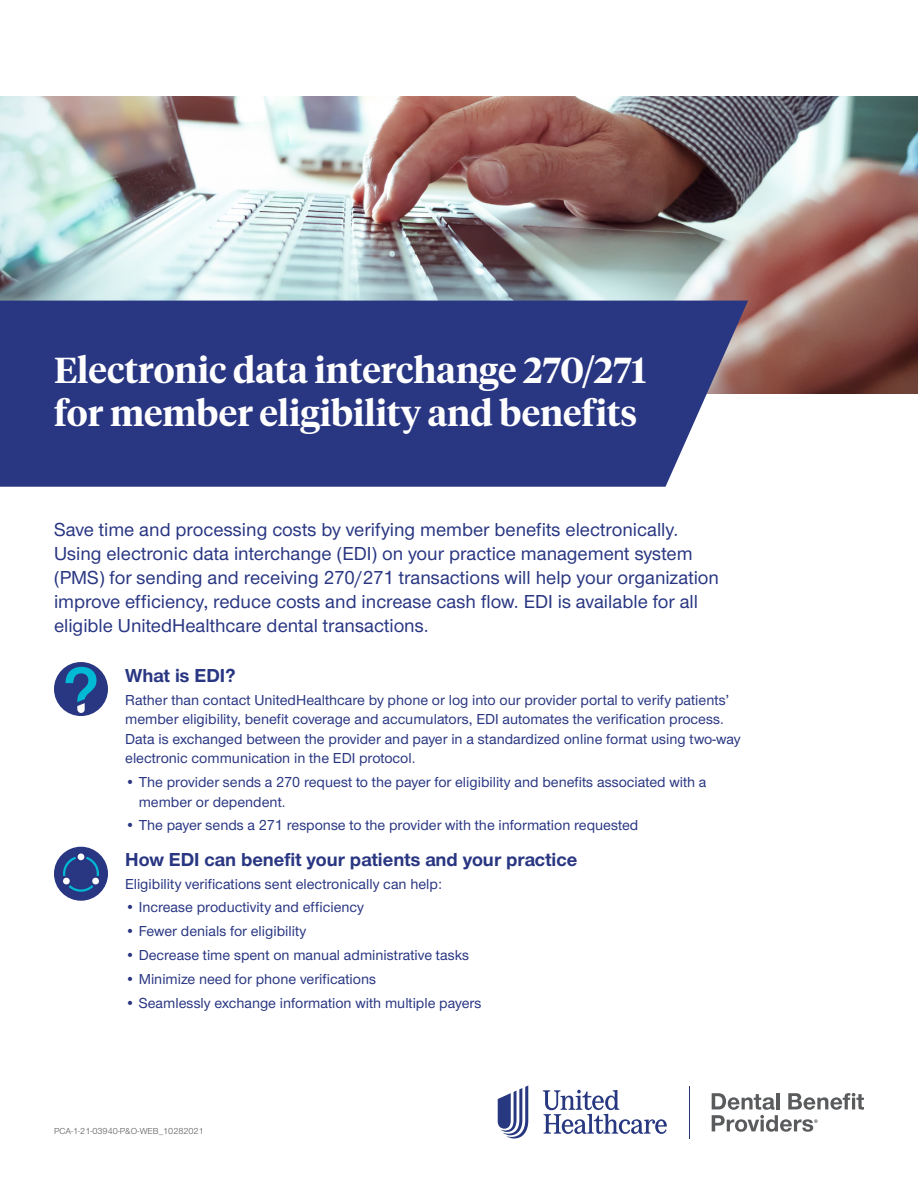
<style>
.page{position:relative;width:918px;height:1188px;background:#fff}
.page>*{position:absolute;margin:0;border:0;box-sizing:border-box;transform-origin:0 0}
.t1{font:600 36px/43.2px "UHC Serif Headline";color:#fff}
.t2{font:500 19.5px/24px "UHC Sans";color:#293682}
.t3{font:700 19.5px "UHC Sans";color:#293682}
.t4{font:500 15px/19.5px "UHC Sans";color:#293682}
.t5{font:9px "UHC Sans";color:#58595b}
</style>
<div class="page">
<div style="left:54px;top:847px;width:54px;height:54px;background:#293682;border-radius:50%"></div>
<div style="left:78px;top:853px;width:6px;height:7px;background:#fff;border-radius:50%"></div>
<svg style="left:63px;top:857px;width:36px;height:35px"></svg>
<img style="left:0;top:97px;width:918px;height:297px">
<div style="left:0;top:301px;width:748px;height:186px;background:#293682"></div>
<div style="left:54px;top:662px;width:54px;height:54px;background:#293682;border-radius:50%"></div>
<svg style="left:65px;top:667px;width:32px;height:46px"></svg>
<svg style="left:712px;top:1093px;width:152px;height:39px"></svg>
<hr style="left:689px;top:1086px;width:1px;height:52px;background:#273470">
<svg style="left:498px;top:1085px;width:30px;height:53px"></svg>
<svg style="left:543px;top:1090px;width:124px;height:44px"></svg>
<h1 class="t1" style="left:54px;top:347px;width:594px">Electronic data interchange 270/271 for member eligibility and benefits</h1>
<p class="t2" style="left:54px;top:516px;width:667px">Save time and processing costs by verifying member benefits electronically.<br>Using electronic data interchange (EDI) on your practice management system (PMS) for sending and receiving 270/271 transactions will help your organization improve efficiency, reduce costs and increase cash flow. EDI is available for all eligible UnitedHealthcare dental transactions.</p>
<h2 class="t3" style="left:125px;top:662px;width:112px">What is EDI?</h2>
<p class="t4" style="left:125px;top:689px;width:617px">Rather than contact UnitedHealthcare by phone or log into our provider portal to verify patients’ member eligibility, benefit coverage and accumulators, EDI automates the verification process.<br>Data is exchanged between the provider and payer in a standardized online format using two-way electronic communication in the EDI protocol.</p>
<p class="t4" style="left:139px;top:772px;width:569px;text-indent:-14px">• The provider sends a 270 request to the payer for eligibility and benefits associated with a member or dependent.</p>
<p class="t4" style="left:125px;top:815px;width:515px">• The payer sends a 271 response to the provider with the information requested</p>
<h2 class="t3" style="left:125px;top:846px;width:454px">How EDI can benefit your patients and your practice</h2>
<p class="t4" style="left:125px;top:873px;width:318px">Eligibility verifications sent electronically can help:</p>
<p class="t4" style="left:125px;top:897px;width:240px">• Increase productivity and efficiency</p>
<p class="t4" style="left:125px;top:921px;width:183px">• Fewer denials for eligibility</p>
<p class="t4" style="left:125px;top:945px;width:345px">• Decrease time spent on manual administrative tasks</p>
<p class="t4" style="left:125px;top:968px;width:252px">• Minimize need for phone verifications</p>
<p class="t4" style="left:125px;top:992px;width:358px">• Seamlessly exchange information with multiple payers</p>
<p class="t5" style="left:54px;top:1125px;width:151px">PCA-1-21-03940-P&amp;O-WEB_10282021</p>
</div>
